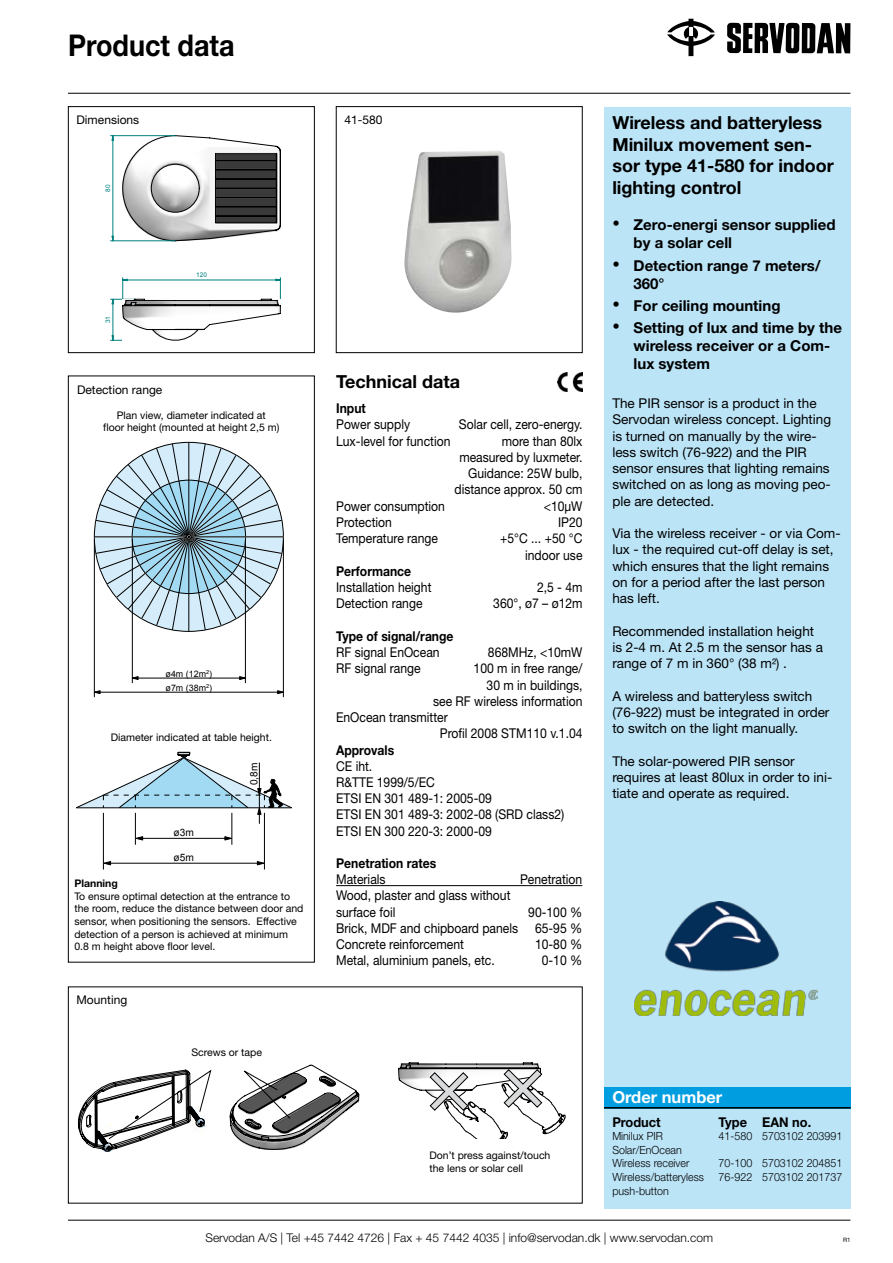
<style>
.page{position:relative;width:893px;height:1263px;background:#fff}
.page>*{position:absolute;margin:0;border:0;box-sizing:border-box;transform-origin:0 0}
.t1{font:700 30px "Helvetica Neue";color:#000;scale:.9 1}
.t2{font:700 18px/21.8px "Helvetica Neue";color:#000}
.t3{font:700 16.5px "Helvetica Neue";color:#fff}
.t4{font:700 15px/18px "Helvetica Neue";color:#000}
.t5{font:13.5px/16.2px "Helvetica Neue";color:#000;text-align:right;scale:.9 1}
.t6{font:13.5px/16.2px "Helvetica Neue";color:#000}
.t7{font:700 13.5px "Helvetica Neue";color:#000;scale:.9 1}
.t8{font:700 13.5px "Helvetica Neue";color:#000;scale:.95 1}
.t9{font:300 12px "Helvetica Neue";color:#000}
.t10{font:12px "Helvetica Neue";color:#000}
.t11{font:300 11.25px/13.5px "Helvetica Neue";color:#000;scale:.95 1}
.t12{font:10.5px/12.6px "Helvetica Neue";color:#000}
.t13{font:700 10.5px "Helvetica Neue";color:#000}
.t14{font:10.2px "Arial";color:#000}
.t15{font:8.85px "Arial";color:#000}
.t16{font:6.45px "Arial";color:#008181}
.t17{font:6px "Helvetica Neue";color:#000}
.s1{font-family:"Times New Roman";font-weight:400;font-size:21px}
</style>
<div class="page">
<hr style="left:68px;top:1220px;width:782px;height:1px;background:#000">
<svg style="left:667px;top:19px;width:48px;height:37px"></svg>
<svg style="left:727px;top:23px;width:123px;height:30px"></svg>
<hr style="left:68px;top:93px;width:782px;height:1px;background:#000">
<div style="left:336px;top:106px;width:247px;height:247px;border:1px solid #000"></div>
<div style="left:604px;top:107px;width:247px;height:1102px;background:#bce4f7"></div>
<div style="left:68px;top:106px;width:247px;height:247px;border:1px solid #000"></div>
<img style="left:557px;top:372px;width:26px;height:19px">
<div style="left:68px;top:376px;width:247px;height:586px;border:1px solid #000"></div>
<img style="left:404px;top:150px;width:108px;height:163px">
<svg style="left:122px;top:135px;width:159px;height:106px"></svg>
<hr style="left:110px;top:241px;width:65px;height:1px;background:#008181">
<hr style="left:110px;top:135px;width:65px;height:1px;background:#008181">
<hr style="left:113px;top:136px;width:1px;height:105px;background:#008181">
<svg style="left:111px;top:278px;width:170px;height:63px"></svg>
<hr style="left:189px;top:442px;width:1px;height:189px;background:#000">
<svg style="left:95px;top:443px;width:188px;height:188px"></svg>
<hr style="left:94px;top:539px;width:1px;height:158px;background:#000">
<hr style="left:283px;top:539px;width:1px;height:158px;background:#000">
<hr style="left:94px;top:692px;width:189px;height:1px;background:#000">
<svg style="left:93px;top:690px;width:8px;height:4px"></svg>
<svg style="left:277px;top:690px;width:7px;height:4px"></svg>
<hr style="left:132px;top:539px;width:1px;height:144px;background:#000">
<hr style="left:245px;top:540px;width:1px;height:143px;background:#000">
<hr style="left:132px;top:678px;width:113px;height:1px;background:#000">
<svg style="left:131px;top:676px;width:8px;height:4px"></svg>
<svg style="left:239px;top:676px;width:7px;height:4px"></svg>
<hr style="left:135px;top:813px;width:1px;height:32px;background:#000">
<hr style="left:232px;top:813px;width:1px;height:32px;background:#000">
<hr style="left:139px;top:838px;width:88px;height:1px;background:#000">
<hr style="left:103px;top:813px;width:1px;height:56px;background:#000">
<hr style="left:264px;top:813px;width:1px;height:56px;background:#000">
<hr style="left:108px;top:863px;width:152px;height:1px;background:#000">
<svg style="left:134px;top:836px;width:9px;height:5px"></svg>
<svg style="left:224px;top:836px;width:9px;height:5px"></svg>
<svg style="left:257px;top:861px;width:8px;height:5px"></svg>
<svg style="left:102px;top:861px;width:9px;height:5px"></svg>
<svg style="left:76px;top:752px;width:216px;height:72px"></svg>
<img style="left:634px;top:901px;width:183px;height:114px">
<svg style="left:77px;top:1069px;width:134px;height:83px"></svg>
<svg style="left:229px;top:1065px;width:130px;height:85px"></svg>
<svg style="left:398px;top:1062px;width:167px;height:77px"></svg>
<hr style="left:336px;top:885px;width:246px;height:1px;background:#000">
<div style="left:604px;top:1087px;width:247px;height:21px;background:#009ee0"></div>
<hr style="left:604px;top:1107px;width:247px;height:1px;background:#000">
<h1 class="t1" style="left:68px;top:27px;width:187px">Product data</h1>
<p class="t10" style="left:77px;top:113px;width:64px">Dimensions</p>
<p class="t16" style="left:104px;top:192px;width:9px;rotate:-90deg">80</p>
<p class="t16" style="left:104px;top:323px;width:9px;rotate:-90deg">31</p>
<p class="t10" style="left:77px;top:383px;width:87px">Detection range</p>
<p class="t16" style="left:196px;top:271px;width:12px">120</p>
<p class="t12" style="left:103px;top:408px;width:178px;text-align:center">Plan view, diameter indicated at<br>floor height (mounted at height 2,5 m)</p>
<p class="t15" style="left:166px;top:668px;width:48px">ø4m (12m<sup>2</sup>)</p>
<p class="t15" style="left:166px;top:682px;width:48px">ø7m (38m<sup>2</sup>)</p>
<p class="t12" style="left:111px;top:730px;width:163px">Diameter indicated at table height.</p>
<p class="t14" style="left:174px;top:826px;width:22px">ø3m</p>
<p class="t14" style="left:174px;top:851px;width:22px">ø5m</p>
<p class="t14" style="left:247px;top:785px;width:24px;rotate:-90deg">0,8m</p>
<p class="t13" style="left:74px;top:877px;width:45px">Planning</p>
<p class="t12" style="left:74px;top:889px;width:231px">To ensure optimal detection at the entrance to the room, reduce the distance between door and sensor, when positioning the sensors. Effective detection of a person is achieved at minimum 0.8 m height above floor level.</p>
<p class="t10" style="left:77px;top:992px;width:52px">Mounting</p>
<p class="t12" style="left:191px;top:1045px;width:72px">Screws or tape</p>
<p class="t10" style="left:344px;top:113px;width:40px">41-580</p>
<h2 class="t2" style="left:336px;top:371px;width:125px">Technical data</h2>
<p class="t7" style="left:336px;top:400px;width:34px">Input</p>
<p class="t5" style="left:336px;top:416px;width:84px">Power supply</p>
<p class="t5" style="left:459px;top:416px;width:139px">Solar cell, zero-energy.</p>
<p class="t5" style="left:336px;top:432px;width:129px">Lux-level for function</p>
<p class="t5" style="left:454px;top:432px;width:144px">more than 80lx measured by luxmeter.<br>Guidance: 25W bulb, distance approx. 50 cm</p>
<p class="t5" style="left:336px;top:498px;width:123px">Power consumption</p>
<p class="t5" style="left:544px;top:498px;width:45px">&lt;10μW</p>
<p class="t5" style="left:336px;top:514px;width:64px">Protection</p>
<p class="t5" style="left:558px;top:514px;width:29px">IP20</p>
<p class="t5" style="left:336px;top:530px;width:115px">Temperature range</p>
<p class="t5" style="left:500px;top:530px;width:93px">+5°C ... +50 °C indoor use</p>
<p class="t7" style="left:336px;top:563px;width:85px">Performance</p>
<p class="t5" style="left:336px;top:579px;width:108px">Installation height</p>
<p class="t5" style="left:537px;top:579px;width:52px">2,5 - 4m</p>
<p class="t5" style="left:336px;top:595px;width:98px">Detection range</p>
<p class="t5" style="left:493px;top:595px;width:101px">360°, ø7 – ø12m</p>
<p class="t7" style="left:336px;top:628px;width:132px">Type of signal/range</p>
<p class="t5" style="left:336px;top:644px;width:117px">RF signal EnOcean</p>
<p class="t5" style="left:488px;top:644px;width:107px">868MHz, &lt;10mW</p>
<p class="t5" style="left:336px;top:660px;width:95px">RF signal range</p>
<p class="t5" style="left:474px;top:660px;width:123px">100 m in free range/</p>
<p class="t5" style="left:487px;top:676px;width:108px">30 m in buildings,</p>
<p class="t5" style="left:433px;top:693px;width:167px">see RF wireless information</p>
<p class="t5" style="left:336px;top:709px;width:126px">EnOcean transmitter</p>
<p class="t5" style="left:440px;top:725px;width:160px">Profil 2008 STM110 v.1.04</p>
<p class="t7" style="left:336px;top:741px;width:66px">Approvals</p>
<p class="t5" style="left:336px;top:758px;width:255px;text-align:left">CE iht.<br>R&amp;TTE 1999/5/EC<br>ETSI EN 301 489-1: 2005-09<br>ETSI EN 301 489-3: 2002-08 (SRD class2)<br>ETSI EN 300 220-3: 2000-09</p>
<p class="t7" style="left:336px;top:855px;width:113px">Penetration rates</p>
<p class="t5" style="left:336px;top:871px;width:56px">Materials</p>
<p class="t5" style="left:520px;top:871px;width:71px">Penetration</p>
<p class="t5" style="left:336px;top:887px;width:195px;text-align:left">Wood, plaster and glass without surface foil</p>
<p class="t5" style="left:336px;top:903px;width:275px;text-align:justify;text-indent:192px">90-100 % Brick, MDF and chipboard panels 65-95 % Concrete reinforcement</p>
<p class="t5" style="left:535px;top:936px;width:54px">10-80 %</p>
<p class="t5" style="left:336px;top:952px;width:178px">Metal, aluminium panels, etc.</p>
<p class="t5" style="left:542px;top:952px;width:47px">0-10 %</p>
<h2 class="t2" style="left:612px;top:111px;width:223px">Wireless and batteryless<br>Minilux movement sen&shy;sor type 41-580 for indoor lighting control</h2>
<p class="t4" style="left:634px;top:215px;width:203px;text-indent:-21px"><span class="s1">•</span> Zero-energi sensor supplied by a solar cell</p>
<p class="t4" style="left:634px;top:256px;width:188px;text-indent:-21px"><span class="s1">•</span> Detection range 7 meters/<br>360°</p>
<p class="t4" style="left:612px;top:296px;width:170px"><span class="s1">•</span> For ceiling mounting</p>
<p class="t4" style="left:634px;top:319px;width:210px;text-indent:-21px"><span class="s1">•</span> Setting of lux and time by the wireless receiver or a Com&shy;lux system</p>
<p class="t6" style="left:612px;top:395px;width:220px">The PIR sensor is a product in the<br>Servodan wireless concept. Lighting is turned on manually by the wire&shy;less switch (76-922) and the PIR sensor ensures that lighting remains switched on as long as moving peo&shy;ple are detected.</p>
<p class="t6" style="left:612px;top:525px;width:230px">Via the wireless receiver - or via Com&shy;lux - the required cut-off delay is set, which ensures that the light remains on for a period after the last person has left.</p>
<p class="t6" style="left:612px;top:623px;width:212px">Recommended installation height is 2-4 m. At 2.5 m the sensor has a range of 7 m in 360° (38 m²) .</p>
<p class="t6" style="left:612px;top:688px;width:219px">A wireless and batteryless switch (76-922) must be integrated in order to switch on the light manually.</p>
<p class="t6" style="left:612px;top:753px;width:222px">The solar-powered PIR sensor requires at least 80lux in order to ini&shy;tiate and operate as required.</p>
<p class="t12" style="left:429px;top:1149px;width:122px">Don’t press against/touch the lens or solar cell</p>
<p class="t3" style="left:612px;top:1087px;width:112px">Order number</p>
<p class="t8" style="left:612px;top:1113px;width:53px">Product</p>
<p class="t8" style="left:719px;top:1113px;width:99px">Type EAN no.</p>
<p class="t11" style="left:612px;top:1129px;width:55px">Minilux PIR</p>
<p class="t11" style="left:719px;top:1129px;width:132px">41-580 5703102 203991</p>
<p class="t11" style="left:612px;top:1143px;width:83px">Solar/EnOcean<br>Wireless receiver</p>
<p class="t11" style="left:719px;top:1156px;width:132px">70-100 5703102 204851</p>
<p class="t11" style="left:612px;top:1170px;width:98px">Wireless/batteryless</p>
<p class="t11" style="left:719px;top:1170px;width:132px">76-922 5703102 201737</p>
<p class="t11" style="left:612px;top:1183px;width:61px">push-button</p>
<p class="t9" style="left:205px;top:1230px;width:509px">Servodan A/S | Tel +45 7442 4726 | Fax + 45 7442 4035 | info@servodan.dk | www.servodan.com</p>
<p class="t17" style="left:843px;top:1236px;width:9px">R1</p>
</div>
